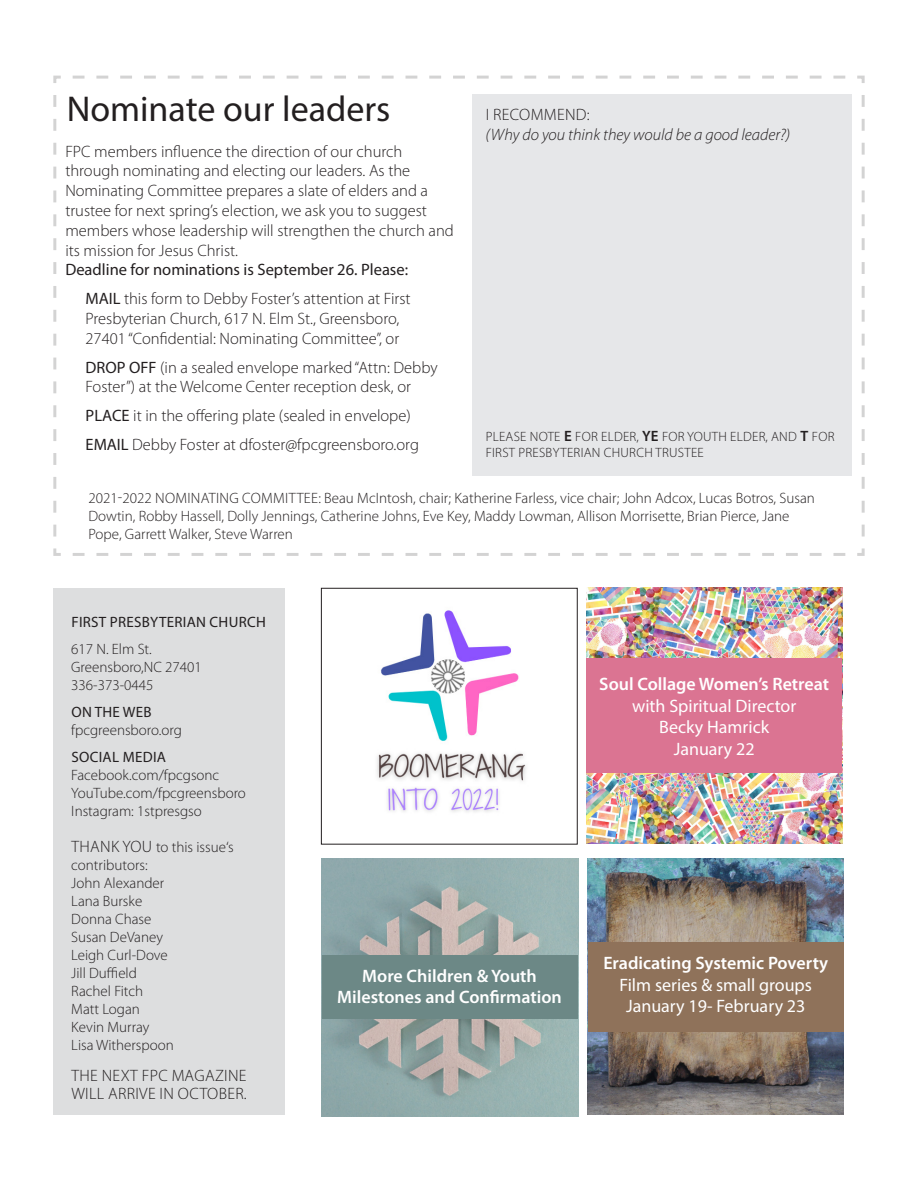
<style>
.page{position:relative;width:918px;height:1188px;background:#fff}
.page>*{position:absolute;margin:0;border:0;box-sizing:border-box;transform-origin:0 0}
.t1{font:36px "Myriad Pro";color:#231f20}
.list_hed{font:600 18px "Myriad Pro";color:#fff}
.list_hed-2{font:18px "Myriad Pro";color:#fff}
.t2{font:300 16.5px/19.8px "Myriad Pro";color:#231f20}
.t3{font:300 16.5px/18px "Myriad Pro";letter-spacing:.02em;color:#231f20}
.t4{font:16.5px "Myriad Pro";color:#231f20}
.t5{font:italic 300 16.5px "Myriad Pro";color:#231f20}
.t6{font:300 15px/18px "Myriad Pro";color:#231f20}
.t7{font:15px "Myriad Pro";letter-spacing:.02em;color:#231f20}
.t8{font:300 13.5px/16.2px "Myriad Pro";letter-spacing:.02em;color:#231f20}
.s1{font-weight:400}
.s2{font-weight:600;font-size:15px}
.s3{font-size:16.5px}
</style>
<div class="page">
<div style="left:53px;top:588px;width:232px;height:527px;background:#dddedf"></div>
<svg style="left:53px;top:75px;width:812px;height:481px"></svg>
<div style="left:472px;top:94px;width:379px;height:382px;background:#e6e7e9"></div>
<img style="left:377px;top:610px;width:149px;height:202px">
<div style="left:321px;top:588px;width:257px;height:257px;border:1px solid #231f20"></div>
<img style="left:586px;top:588px;width:256px;height:256px">
<div style="left:586px;top:659px;width:256px;height:114px;background:#db7492"></div>
<img style="left:588px;top:859px;width:256px;height:256px">
<div style="left:588px;top:942px;width:256px;height:90px;background:#8f725a"></div>
<img style="left:321px;top:859px;width:257px;height:257px">
<div style="left:322px;top:956px;width:256px;height:63px;background:#6c8886"></div>
<p class="t1" style="left:67px;top:87px;width:325px">Nominate our leaders</p>
<p class="t2" style="left:65px;top:141px;width:390px">FPC members influence the direction of our church through nominating and electing our leaders. As the Nominating Committee prepares a slate of elders and a trustee for next spring’s election, we ask you to suggest members whose leadership will strengthen the church and its mission for Jesus Christ.</p>
<p class="t4" style="left:65px;top:260px;width:344px">Deadline for nominations is September 26. Please:</p>
<p class="t2" style="left:86px;top:289px;width:327px"><span class="s1">MAIL</span> this form to Debby Foster’s attention at First<br>Presbyterian Church, 617 N. Elm St., Greensboro,<br>27401 “Confidential: Nominating Committee”, or</p>
<p class="t2" style="left:86px;top:357px;width:354px"><span class="s1">DROP OFF</span> (in a sealed envelope marked “Attn: Debby<br>Foster”) at the Welcome Center reception desk, or</p>
<p class="t2" style="left:86px;top:406px;width:327px"><span class="s1">PLACE</span> it in the offering plate (sealed in envelope)</p>
<p class="t2" style="left:86px;top:434px;width:335px"><span class="s1">EMAIL</span> Debby Foster at dfoster@fpcgreensboro.org</p>
<p class="t3" style="left:486px;top:105px;width:105px">I RECOMMEND:</p>
<p class="t5" style="left:486px;top:125px;width:306px">(Why do you think they would be a good leader?)</p>
<p class="t8" style="left:486px;top:428px;width:350px">PLEASE NOTE <span class="s2">E</span> FOR ELDER, <span class="s2">YE</span> FOR YOUTH ELDER, AND <span class="s2">T</span> FOR<br>FIRST PRESBYTERIAN CHURCH TRUSTEE</p>
<p class="t6" style="left:88px;top:489px;width:728px">2021-2022 NOMINATING COMMITTEE: Beau McIntosh, chair; Katherine Farless, vice chair; John Adcox, Lucas Botros, Susan<br>Dowtin, Robby Hassell, Dolly Jennings, Catherine Johns, Eve Key, Maddy Lowman, Allison Morrisette, Brian Pierce, Jane<br>Pope, Garrett Walker, Steve Warren</p>
<p class="t7" style="left:71px;top:613px;width:196px">FIRST PRESBYTERIAN CHURCH</p>
<p class="t6" style="left:71px;top:640px;width:82px">617 N. Elm St.</p>
<p class="t6" style="left:71px;top:658px;width:132px">Greensboro,NC 27401</p>
<p class="t6" style="left:71px;top:676px;width:84px">336-373-0445</p>
<p class="t7" style="left:71px;top:703px;width:82px">ON THE WEB</p>
<p class="t6" style="left:71px;top:721px;width:112px">fpcgreensboro.org</p>
<p class="t7" style="left:71px;top:748px;width:96px">SOCIAL MEDIA</p>
<p class="t6" style="left:71px;top:766px;width:150px">Facebook.com/fpcgsonc</p>
<p class="t6" style="left:71px;top:784px;width:176px">YouTube.com/fpcgreensboro</p>
<p class="t6" style="left:71px;top:802px;width:132px">Instagram: 1stpresgso</p>
<p class="t6" style="left:71px;top:837px;width:164px"><span class="s3">THANK YOU</span> to this issue‘s contributors:</p>
<p class="t6" style="left:71px;top:873px;width:94px">John Alexander</p>
<p class="t6" style="left:71px;top:891px;width:73px">Lana Burske</p>
<p class="t6" style="left:71px;top:909px;width:82px">Donna Chase</p>
<p class="t6" style="left:71px;top:927px;width:93px">Susan DeVaney</p>
<p class="t6" style="left:71px;top:945px;width:98px">Leigh Curl-Dove</p>
<p class="t6" style="left:71px;top:963px;width:67px">Jill Duffield</p>
<p class="t6" style="left:71px;top:981px;width:73px">Rachel Fitch</p>
<p class="t6" style="left:71px;top:999px;width:70px">Matt Logan</p>
<p class="t6" style="left:71px;top:1017px;width:80px">Kevin Murray</p>
<p class="t6" style="left:71px;top:1035px;width:104px">Lisa Witherspoon</p>
<p class="t3" style="left:71px;top:1066px;width:177px">THE NEXT FPC MAGAZINE<br>WILL ARRIVE IN OCTOBER.</p>
<p class="list_hed" style="left:599px;top:673px;width:231px">Soul Collage Women’s Retreat</p>
<p class="list_hed-2" style="left:632px;top:695px;width:166px">with Spiritual Director</p>
<p class="list_hed-2" style="left:659px;top:716px;width:111px">Becky Hamrick</p>
<p class="list_hed-2" style="left:674px;top:738px;width:83px">January 22</p>
<p class="list_hed" style="left:362px;top:964px;width:176px">More Children &amp; Youth</p>
<p class="list_hed" style="left:337px;top:986px;width:226px">Milestones and Confirmation</p>
<p class="list_hed" style="left:603px;top:951px;width:226px">Eradicating Systemic Poverty</p>
<p class="list_hed-2" style="left:619px;top:973px;width:194px">Film series &amp; small groups</p>
<p class="list_hed-2" style="left:626px;top:995px;width:181px">January 19- February 23</p>
</div>
